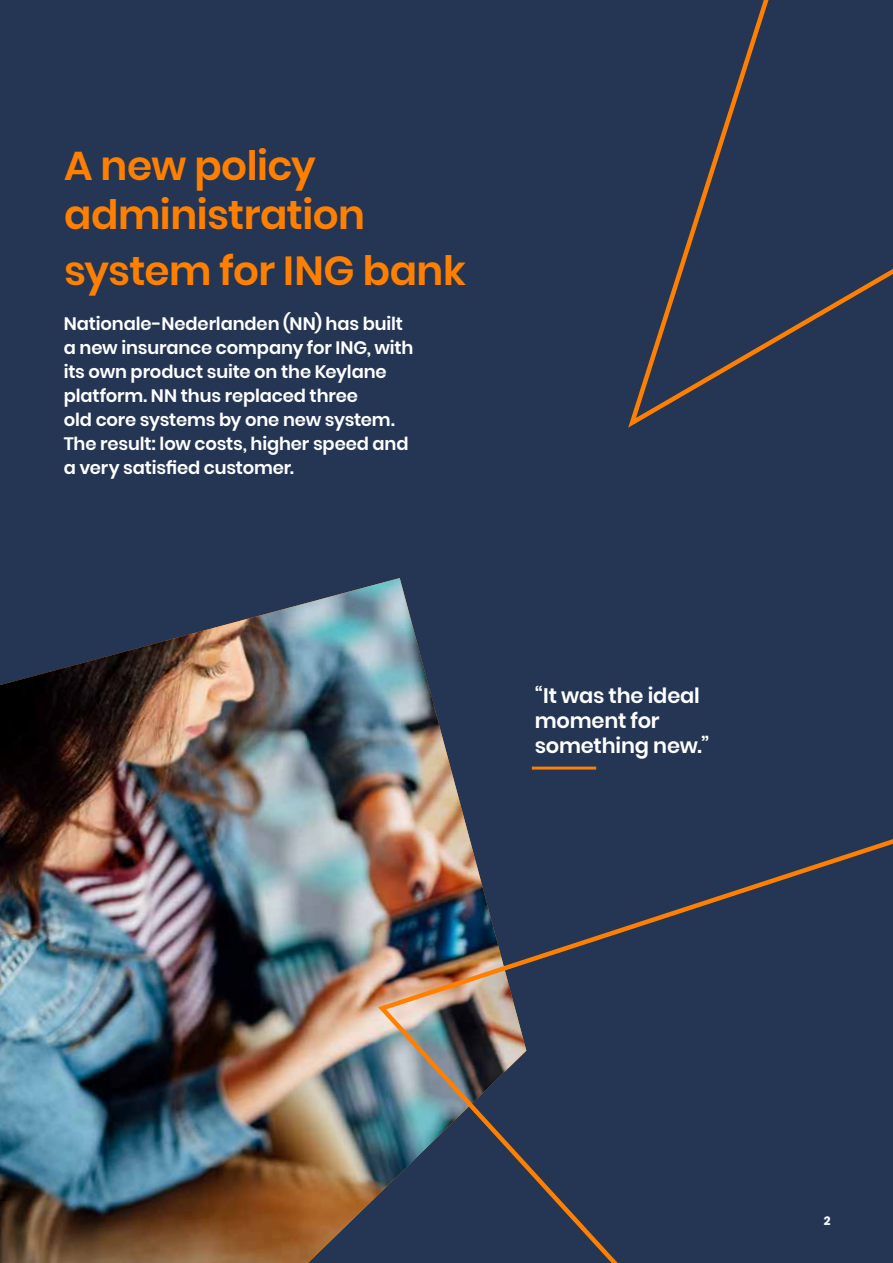
<style>
.page{position:relative;width:893px;height:1263px;background:#243654}
.page>*{position:absolute;margin:0;border:0;box-sizing:border-box;transform-origin:0 0}
.t1{font:600 40.5px/49.5px "Poppins";letter-spacing:-.015em;color:#ff8000}
.t2{font:600 21px/25.2px "Poppins";letter-spacing:-.01em;color:#fff}
.t3{font:600 18px/24px "Poppins";letter-spacing:-.005em;color:#fff}
.t4{font:700 12px "Poppins";color:#fff}
</style>
<div class="page">
<img style="left:0;top:578px;width:465px;height:685px">
<hr style="left:532px;top:767px;width:64px;height:3px;background:#ff8000">
<svg style="left:628px;top:0;width:265px;height:428px"></svg>
<svg style="left:374px;top:820px;width:519px;height:443px"></svg>
<h1 class="t1" style="left:64px;top:141px;width:302px">A new policy administration</h1>
<h1 class="t1" style="left:64px;top:246px;width:403px">system for ING bank</h1>
<p class="t3" style="left:64px;top:312px;width:351px">Nationale-Nederlanden (NN) has built a new insurance company for ING, with its own product suite on the Keylane platform. NN thus replaced three<br>old core systems by one new system.<br>The result: low costs, higher speed and a very satisfied customer.</p>
<p class="t2" style="left:535px;top:683px;width:176px">“It was the ideal moment for something new.”</p>
<p class="t4" style="left:824px;top:1214px;width:8px">2</p>
</div>
